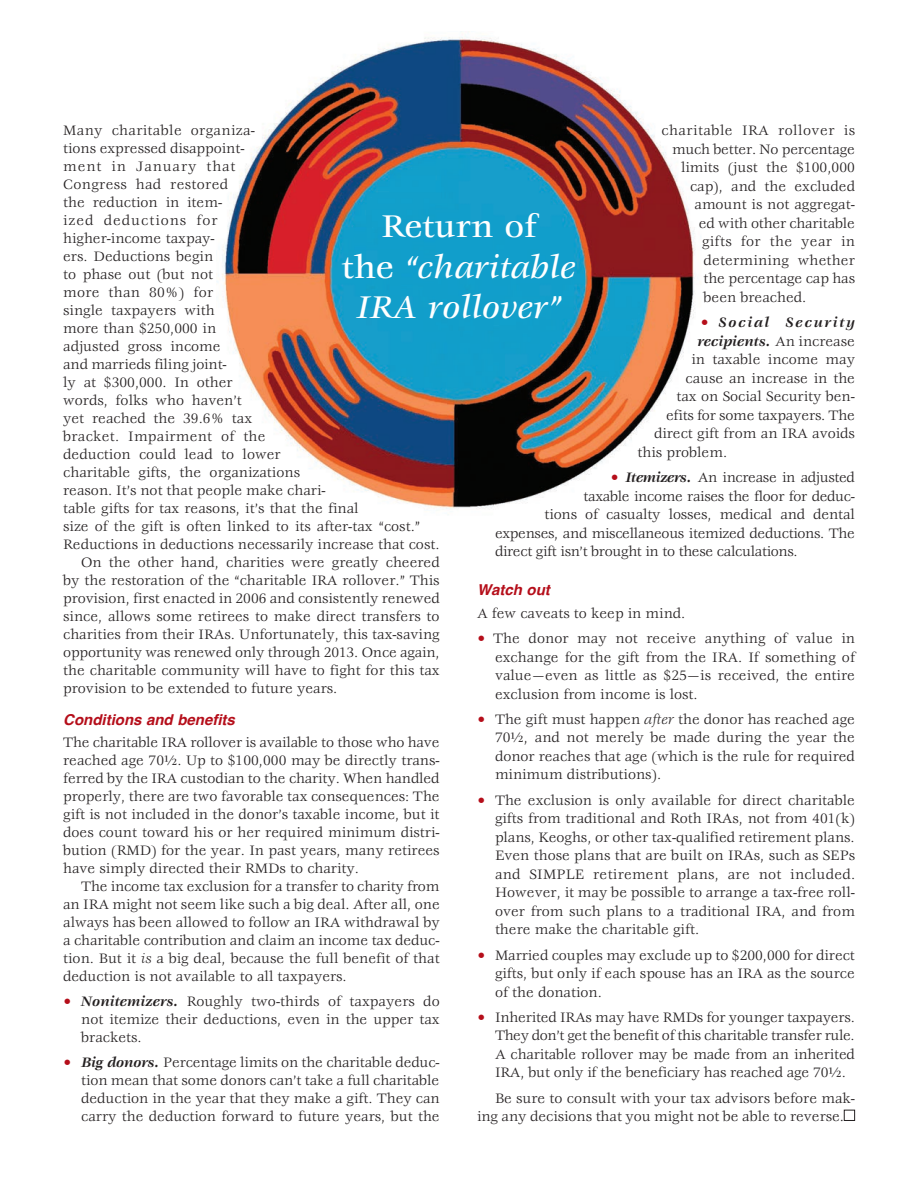
<style>
.page{position:relative;width:918px;height:1188px;background:#fff}
.page>*{position:absolute;margin:0;border:0;box-sizing:border-box;transform-origin:0 0}
.t1{font:italic 500 34.5px/40.5px "Veljovic";color:#fff;text-align:center}
.t2{font:15px/18.5px "Veljovic";color:#231f20;text-align:justify}
.t3{font:15px "Veljovic";letter-spacing:-.02em;color:#231f20}
.t4{font:15px "Veljovic";letter-spacing:.025em;color:#231f20}
.t5{font:15px "Veljovic";letter-spacing:.02em;color:#231f20}
.t6{font:italic 700 15px "Helvetica";color:#b50e1a}
.t7{font:italic 700 15px "Veljovic";letter-spacing:.005em;color:#231f20}
.t8{font:15px "Veljovic";letter-spacing:.065em;color:#231f20}
.t9{font:italic 700 15px "Veljovic";letter-spacing:.125em;color:#231f20}
.t10{font:15px "Veljovic";letter-spacing:.03em;color:#231f20}
.s1{font-style:italic}
.s2{font-weight:700;font-style:italic;color:#b50e1a}
.s3{font-weight:700;font-style:italic}
.s4{color:#b50e1a}
.s5{font-weight:400;font-style:normal}
.s6{font-style:normal}
</style>
<div class="page">
<img style="left:217px;top:31px;width:478px;height:478px">
<div style="left:844px;top:1110px;width:11px;height:11px;border:1px solid #231f20"></div>
<p class="t4" style="left:63px;top:123px;width:193px">Many charitable organiza-</p>
<p class="t2" style="left:63px;top:140px;width:183px">tions expressed disappoint-</p>
<p class="t2" style="left:63px;top:158px;width:174px">ment in January that</p>
<p class="t2" style="left:63px;top:176px;width:166px">Congress had restored</p>
<p class="t2" style="left:63px;top:194px;width:160px">the reduction in item-</p>
<p class="t8" style="left:63px;top:213px;width:156px">ized deductions for</p>
<p class="t2" style="left:63px;top:230px;width:153px">higher-income taxpay-</p>
<p class="t2" style="left:63px;top:248px;width:152px">ers. Deductions begin</p>
<p class="t2" style="left:63px;top:266px;width:151px">to phase out (but not</p>
<p class="t5" style="left:63px;top:285px;width:152px">more than 80%) for</p>
<p class="t2" style="left:63px;top:302px;width:153px">single taxpayers with</p>
<p class="t2" style="left:63px;top:320px;width:155px">more than $250,000 in</p>
<p class="t2" style="left:63px;top:338px;width:159px">adjusted gross income</p>
<p class="t2" style="left:63px;top:356px;width:165px">and marrieds filing joint-</p>
<p class="t2" style="left:63px;top:374px;width:171px">ly at $300,000. In other</p>
<p class="t2" style="left:63px;top:392px;width:180px">words, folks who haven’t</p>
<p class="t2" style="left:63px;top:410px;width:191px">yet reached the 39.6% tax</p>
<p class="t5" style="left:63px;top:429px;width:204px">bracket. Impairment of the</p>
<p class="t2" style="left:63px;top:446px;width:219px">deduction could lead to lower</p>
<p class="t2" style="left:63px;top:464px;width:238px">charitable gifts, the organizations</p>
<p class="t2" style="left:63px;top:482px;width:264px">reason. It’s not that people make chari-</p>
<p class="t2" style="left:63px;top:500px;width:297px">table gifts for tax reasons, it’s that the final</p>
<p class="t2" style="left:63px;top:518px;width:358px">size of the gift is often linked to its after-tax “cost.”</p>
<p class="t2" style="left:63px;top:536px;width:378px">Reductions in deductions necessarily increase that cost.</p>
<p class="t2" style="left:81px;top:554px;width:360px">On the other hand, charities were greatly cheered</p>
<p class="t2" style="left:63px;top:572px;width:378px">by the restoration of the “charitable IRA rollover.” This</p>
<p class="t2" style="left:63px;top:590px;width:378px">provision, first enacted in 2006 and consistently renewed</p>
<p class="t2" style="left:63px;top:608px;width:378px">since, allows some retirees to make direct transfers to</p>
<p class="t2" style="left:63px;top:626px;width:378px">charities from their IRAs. Unfortunately, this tax-saving</p>
<p class="t2" style="left:63px;top:644px;width:378px">opportunity was renewed only through 2013. Once again,</p>
<p class="t2" style="left:63px;top:662px;width:378px">the charitable community will have to fight for this tax</p>
<p class="t2" style="left:63px;top:680px;width:276px">provision to be extended to future years.</p>
<p class="t6" style="left:63px;top:707px;width:173px">Conditions and benefits</p>
<p class="t2" style="left:63px;top:734px;width:378px;line-height:18px">The charitable IRA rollover is available to those who have reached age 70½. Up to $100,000 may be directly trans&shy;ferred by the IRA custodian to the charity. When handled properly, there are two favorable tax consequences: The gift is not included in the donor’s taxable income, but it does count toward his or her required minimum distri&shy;bution (RMD) for the year. In past years, many retirees have simply directed their RMDs to charity.</p>
<p class="t2" style="left:63px;top:878px;width:378px;line-height:18px;text-indent:18px">The income tax exclusion for a transfer to charity from an IRA might not seem like such a big deal. After all, one always has been allowed to follow an IRA withdrawal by a charitable contribution and claim an income tax deduc&shy;tion. But it <span class="s1">is</span> a big deal, because the full benefit of that deduction is not available to all taxpayers.</p>
<p class="t2" style="left:81px;top:993px;width:360px;line-height:18px;text-indent:-18px"><span class="s2">•</span> <span class="s3">Nonitemizers.</span> Roughly two-thirds of taxpayers do not itemize their deductions, even in the upper tax brackets.</p>
<p class="t2" style="left:81px;top:1054px;width:360px;line-height:18px;text-indent:-18px"><span class="s2">•</span> <span class="s3">Big donors.</span> Percentage limits on the charitable deduc&shy;tion mean that some donors can’t take a full charitable deduction in the year that they make a gift. They can carry the deduction forward to future years, but the</p>
<p class="t2" style="left:662px;top:122px;width:98px">charitable IRA</p>
<p class="t10" style="left:778px;top:123px;width:78px">rollover is</p>
<p class="t2" style="left:672px;top:141px;width:184px">much better. No percentage</p>
<p class="t2" style="left:681px;top:159px;width:176px">limits (just the $100,000</p>
<p class="t2" style="left:690px;top:178px;width:167px">cap), and the excluded</p>
<p class="t2" style="left:694px;top:196px;width:162px">amount is not aggregat-</p>
<p class="t2" style="left:699px;top:215px;width:158px">ed with other charitable</p>
<p class="t4" style="left:702px;top:234px;width:155px">gifts for the year in</p>
<p class="t2" style="left:703px;top:252px;width:153px">determining whether</p>
<p class="t2" style="left:703px;top:270px;width:153px">the percentage cap has</p>
<p class="t2" style="left:703px;top:289px;width:104px">been breached.</p>
<p class="t9" style="left:700px;top:315px;width:156px"><span class="s4">•</span> Social Security</p>
<p class="t7" style="left:698px;top:333px;width:159px">recipients. <span class="s5">An increase</span></p>
<p class="t2" style="left:692px;top:351px;width:165px">in taxable income may</p>
<p class="t2" style="left:686px;top:370px;width:171px">cause an increase in the</p>
<p class="t2" style="left:676px;top:388px;width:180px">tax on Social Security ben-</p>
<p class="t2" style="left:666px;top:407px;width:190px">efits for some taxpayers. The</p>
<p class="t2" style="left:654px;top:425px;width:202px">direct gift from an IRA avoids</p>
<p class="t2" style="left:638px;top:444px;width:91px">this problem.</p>
<p class="t2" style="left:611px;top:469px;width:246px"><span class="s2">•</span> <span class="s3">Itemizers.</span> An increase in adjusted</p>
<p class="t3" style="left:584px;top:488px;width:273px">taxable income raises the floor for deduc-</p>
<p class="t2" style="left:545px;top:506px;width:312px">tions of casualty losses, medical and dental</p>
<p class="t3" style="left:495px;top:525px;width:361px">expenses, and miscellaneous itemized deductions. The</p>
<p class="t3" style="left:495px;top:543px;width:304px">direct gift isn’t brought in to these calculations.</p>
<p class="t6" style="left:477px;top:577px;width:74px">Watch out</p>
<p class="t2" style="left:477px;top:605px;width:210px">A few caveats to keep in mind.</p>
<p class="t2" style="left:495px;top:630px;width:362px;text-indent:-18px"><span class="s2">•</span> The donor may not receive anything of value in exchange for the gift from the IRA . If something of value—even as little as $25—is received, the entire exclusion from income is lost.</p>
<p class="t2" style="left:495px;top:711px;width:362px;text-indent:-18px"><span class="s2">•</span> The gift must happen <span class="s1">after</span> the donor has reached age 70½, and not merely be made during the year the donor reaches that age (which is the rule for required minimum distributions).</p>
<p class="t2" style="left:495px;top:791px;width:362px;text-indent:-18px"><span class="s2">•</span> The exclusion is only available for direct charitable gifts from traditional and Roth IRAs, not from 401(k) plans, Keoghs, or other tax-qualified retirement plans.<br>Even those plans that are built on IRAs, such as SE Ps and SIMPLE retirement plans, are not included.<br>However, it may be possible to arrange a tax-free roll&shy;over from such plans to a traditional IRA, and from there make the charitable gift.</p>
<p class="t2" style="left:495px;top:946px;width:361px;text-indent:-18px"><span class="s2">•</span> Married couples may exclude up to $200,000 for direct gifts, but only if each spouse has an IRA as the source of the donation.</p>
<p class="t2" style="left:495px;top:1009px;width:361px;text-indent:-18px"><span class="s2">•</span> Inherited IRAs may have RMDs for younger taxpayers.<br>They don’t get the benefit of this charitable transfer rule.<br>A charitable rollover may be made from an inherited IRA, but only if the beneficiary has reached age 70½.</p>
<p class="t2" style="left:477px;top:1089px;width:380px;text-indent:18px">Be sure to consult with your tax advisors before mak&shy;ing any decisions that you might not be able to reverse.</p>
<h1 class="t1" style="left:342px;top:208px;width:236px"><span class="s6">Return of<br>the</span> “charitable<br>IRA rollover”</h1>
</div>
